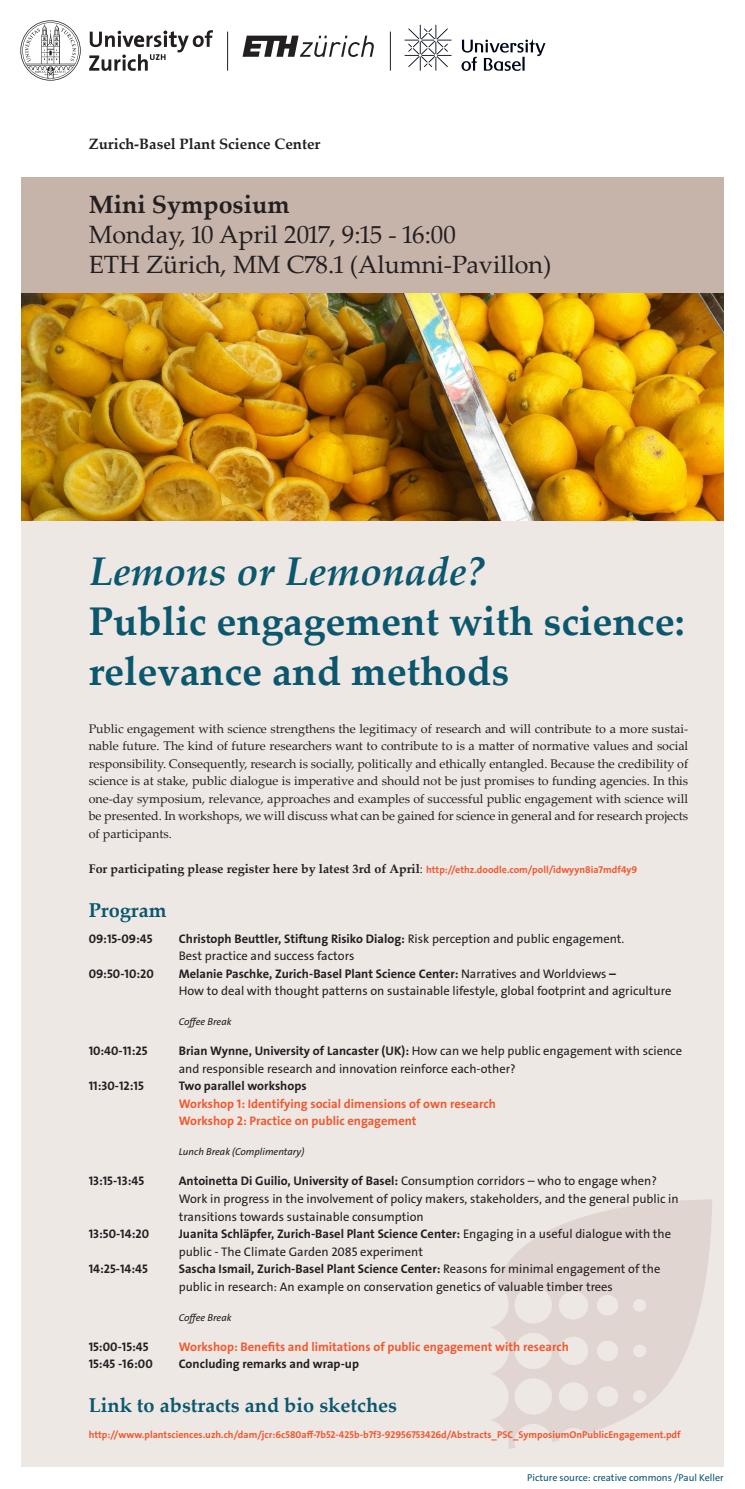
<style>
.page{position:relative;width:745px;height:1489px;background:#fff}
.page>*{position:absolute;margin:0;border:0;box-sizing:border-box;transform-origin:0 0}
.Veranstaltungsthema{font:700 40px/50px "Palatino Linotype";color:#0b576d}
.Untertitel__Datum_un{font:25px/30px "Palatino Linotype";color:#231f20}
.Titel__Veranstaltung{font:700 25px "Palatino Linotype";color:#231f20}
.Zwischentitel_1{font:700 20px "Palatino Linotype";color:#0b576d}
.t1{font:700 15px "Palatino Linotype";color:#231f20}
.Lauftext{font:12.5px/17.5px "Palatino Linotype";color:#231f20;text-align:justify}
.Lauftext-2{font:12.5px/17.5px "The Sans LP5 Plain";color:#231f20}
.Lauftext-3{font:12.5px "The Sans LP7 Bld";color:#231f20}
.Lauftext-4{font:12.5px "The Sans LP7 Bld";color:#f1592f}
.Lauftext-5{font:700 12.5px "Palatino Linotype";color:#231f20}
.url{font:10px "The Sans LP7 Bld";color:#f1592f}
.Lauftext-6{font:10px "The Sans LP5 Plain IT";color:#231f20}
.url-2{font:10px "The Sans LP5 Plain";color:#0b576d}
.s1{font-style:italic}
.s2{font-weight:400}
.s3{font-family:"The Sans LP7 Bld";font-weight:400;font-size:10px;color:#f1592f}
.s4{font-family:"The Sans LP5 Plain"}
.s5{font-family:"The Sans LP7 Bld"}
</style>
<div class="page">
<div style="left:21px;top:293px;width:702px;height:1173px;background:#eee8e5"></div>
<div style="left:21px;top:177px;width:702px;height:117px;background:#c6b3aa"></div>
<svg style="left:491px;top:1199px;width:221px;height:249px;fill:#e0d5d0"></svg>
<img style="left:21px;top:293px;width:702px;height:228px">
<svg style="left:20px;top:20px;width:193px;height:61px"></svg>
<svg style="left:461px;top:39px;width:84px;height:32px"></svg>
<svg style="left:404px;top:25px;width:47px;height:46px"></svg>
<svg style="left:242px;top:36px;width:131px;height:21px"></svg>
<hr style="left:390px;top:32px;width:1px;height:39px;background:#231f20">
<hr style="left:227px;top:32px;width:1px;height:39px;background:#231f20">
<p class="t1" style="left:89px;top:133px;width:233px">Zurich-Basel Plant Science Center</p>
<p class="Titel__Veranstaltung" style="left:89px;top:187px;width:202px">Mini Symposium</p>
<p class="Untertitel__Datum_un" style="left:89px;top:219px;width:464px">Monday, 10 April 2017, 9:15 - 16:00<br>ETH Zürich, MM C78.1 (Alumni-Pavillon)</p>
<p class="Veranstaltungsthema" style="left:89px;top:545px;width:597px"><span class="s1">Lemons or Lemonade?<br></span>Public engagement with science: relevance and methods</p>
<p class="Lauftext" style="left:89px;top:719px;width:600px">Public engagement with science strengthens the legitimacy of research and will contribute to a more sustai&shy;nable future. The kind of future researchers want to contribute to is a matter of normative values and social responsibility. Consequently, research is socially, politically and ethically entangled. Because the credibility of science is at stake, public dialogue is imperative and should not be just promises to funding agencies. In this one-day symposium, relevance, approaches and examples of successful public engagement with science will be presented. In workshops, we will discuss what can be gained for science in general and for research projects of participants.</p>
<p class="Lauftext-5" style="left:89px;top:859px;width:550px">For participating please register here by latest 3rd of April<span class="s2">:</span> <span class="s3">http://ethz.doodle.com/poll/idwyyn8ia7mdf4y9</span></p>
<p class="Zwischentitel_1" style="left:89px;top:895px;width:79px">Program</p>
<p class="Lauftext-3" style="left:89px;top:930px;width:65px">09:15-09:45</p>
<p class="Lauftext-3" style="left:179px;top:930px;width:447px">Christoph Beuttler, Stiftung Risiko Dialog: <span class="s4">Risk perception and public engagement.</span></p>
<p class="Lauftext-2" style="left:179px;top:947px;width:177px">Best practice and success factors</p>
<p class="Lauftext-3" style="left:89px;top:965px;width:66px">09:50-10:20</p>
<p class="Lauftext-3" style="left:179px;top:965px;width:438px">Melanie Paschke, Zurich-Basel Plant Science Center: <span class="s4">Narratives and Worldviews</span> –</p>
<p class="Lauftext-2" style="left:179px;top:982px;width:493px">How to deal with thought patterns on sustainable lifestyle, global footprint and agriculture</p>
<p class="Lauftext-6" style="left:179px;top:1015px;width:54px">Coffee Break</p>
<p class="Lauftext-3" style="left:89px;top:1043px;width:60px">10:40-11:25</p>
<p class="Lauftext-2" style="left:179px;top:1042px;width:504px"><span class="s5">Brian Wynne, University of Lancaster (UK):</span> How can we help public engagement with science and responsible research and innovation reinforce each-other?</p>
<p class="Lauftext-3" style="left:89px;top:1078px;width:57px">11:30-12:15</p>
<p class="Lauftext-3" style="left:179px;top:1078px;width:129px">Two parallel workshops</p>
<p class="Lauftext-4" style="left:179px;top:1095px;width:318px">Workshop 1: Identifying social dimensions of own research</p>
<p class="Lauftext-4" style="left:179px;top:1113px;width:239px">Workshop 2: Practice on public engagement</p>
<p class="Lauftext-6" style="left:179px;top:1145px;width:127px">Lunch Break (Complimentary)</p>
<p class="Lauftext-3" style="left:89px;top:1173px;width:57px">13:15-13:45</p>
<p class="Lauftext-3" style="left:179px;top:1173px;width:479px">Antoinetta Di Guilio, University of Basel: <span class="s4">Consumption corridors – who to engage when?</span></p>
<p class="Lauftext-2" style="left:179px;top:1189px;width:501px">Work in progress in the involvement of policy makers, stakeholders, and the general public in transitions towards sustainable consumption</p>
<p class="Lauftext-3" style="left:89px;top:1225px;width:62px">13:50-14:20</p>
<p class="Lauftext-2" style="left:179px;top:1224px;width:493px"><span class="s5">Juanita Schläpfer, Zurich-Basel Plant Science Center:</span> Engaging in a useful dialogue with the public - The Climate Garden 2085 experiment</p>
<p class="Lauftext-3" style="left:89px;top:1260px;width:61px">14:25-14:45</p>
<p class="Lauftext-3" style="left:179px;top:1260px;width:482px">Sascha Ismail, Zurich-Basel Plant Science Center: <span class="s4">Reasons for minimal engagement of the</span></p>
<p class="Lauftext-2" style="left:179px;top:1277px;width:435px">public in research: An example on conservation genetics of valuable timber trees</p>
<p class="Lauftext-6" style="left:179px;top:1310px;width:54px">Coffee Break</p>
<p class="Lauftext-3" style="left:89px;top:1338px;width:61px">15:00-15:45</p>
<p class="Lauftext-4" style="left:179px;top:1338px;width:391px">Workshop: Benefits and limitations of public engagement with research</p>
<p class="Lauftext-3" style="left:89px;top:1355px;width:65px">15:45 -16:00</p>
<p class="Lauftext-3" style="left:179px;top:1355px;width:182px">Concluding remarks and wrap-up</p>
<p class="Zwischentitel_1" style="left:89px;top:1390px;width:310px">Link to abstracts and bio sketches</p>
<p class="url" style="left:89px;top:1428px;width:593px">http://www.plantsciences.uzh.ch/dam/jcr:6c580aff-7b52-425b-b7f3-92956753426d/Abstracts_PSC_SymposiumOnPublicEngagement.pdf</p>
<p class="url-2" style="left:527px;top:1470px;width:198px">Picture source: creative commons /Paul Keller</p>
</div>
